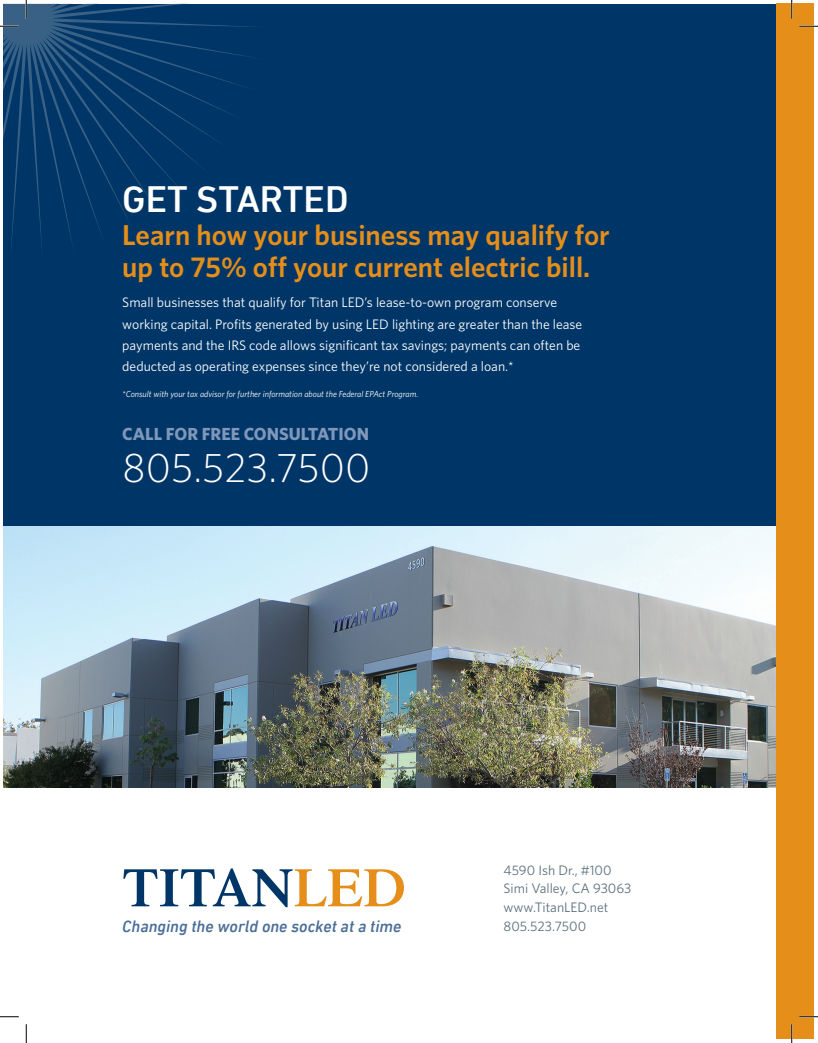
<style>
.page{position:relative;width:818px;height:1043px;background:#fff}
.page>*{position:absolute;margin:0;border:0;box-sizing:border-box;transform-origin:0 0}
.t1{font:600 54.38px "Times";color:#003667}
.t2{font:300 41.25px "Whitney";color:#fff}
.t3{font:500 37.5px "DIN Next W01";color:#fff}
.t4{font:600 28.75px/32.5px "Whitney";color:#e58e19}
.t5{font:700 17.5px "Whitney";color:#7f97b9}
.t6{font:italic 500 16.75px "DIN Next W01";color:#4a6e98}
.t7{font:13.75px/21.2px "Whitney";color:#fff}
.t8{font:13.75px "Whitney";color:#5b6f7b}
.t9{font:italic 8.75px "Whitney";color:#fff}
.s1{color:#e58e19}
</style>
<div class="page">
<div style="left:4px;top:4px;width:810px;height:783px;background:#003667"></div>
<img style="left:4px;top:527px;width:772px;height:260px">
<div style="left:776px;top:4px;width:38px;height:1035px;background:#e58e19"></div>
<svg style="left:4px;top:4px;width:250px;height:242px"></svg>
<svg style="left:0;top:25px;width:19px;height:2px"></svg>
<svg style="left:799px;top:25px;width:19px;height:2px"></svg>
<svg style="left:0;top:1016px;width:19px;height:1px"></svg>
<svg style="left:799px;top:1016px;width:19px;height:1px"></svg>
<svg style="left:25px;top:0;width:2px;height:19px"></svg>
<svg style="left:25px;top:1024px;width:2px;height:18px"></svg>
<svg style="left:790px;top:0;width:2px;height:19px"></svg>
<svg style="left:790px;top:1024px;width:2px;height:18px"></svg>
<p class="t3" style="left:122px;top:178px;width:228px">GET STARTED</p>
<p class="t4" style="left:122px;top:218px;width:489px">Learn how your business may qualify for up to 75% off your current electric bill.</p>
<p class="t7" style="left:122px;top:291px;width:461px">Small businesses that qualify for Titan LED’s lease-to-own program conserve working capital. Profits generated by using LED lighting are greater than the lease payments and the IRS code allows significant tax savings; payments can often be deducted as operating expenses since they’re not considered a loan.*</p>
<p class="t9" style="left:122px;top:388px;width:297px">*Consult with your tax advisor for further information about the Federal EPAct Program.</p>
<p class="t5" style="left:122px;top:422px;width:248px">CALL FOR FREE CONSULTATION</p>
<p class="t2" style="left:122px;top:440px;width:250px">805.523.7500</p>
<p class="t1" style="left:122px;top:855px;width:285px">TITAN<span class="s1">LED</span></p>
<p class="t6" style="left:122px;top:916px;width:280px">Changing the world one socket at a time</p>
<p class="t8" style="left:503px;top:860px;width:109px">4590 Ish Dr., #100</p>
<p class="t8" style="left:503px;top:879px;width:129px">Simi Valley, CA 93063</p>
<p class="t8" style="left:503px;top:898px;width:106px">www.TitanLED.net</p>
<p class="t8" style="left:503px;top:917px;width:84px">805.523.7500</p>
</div>
